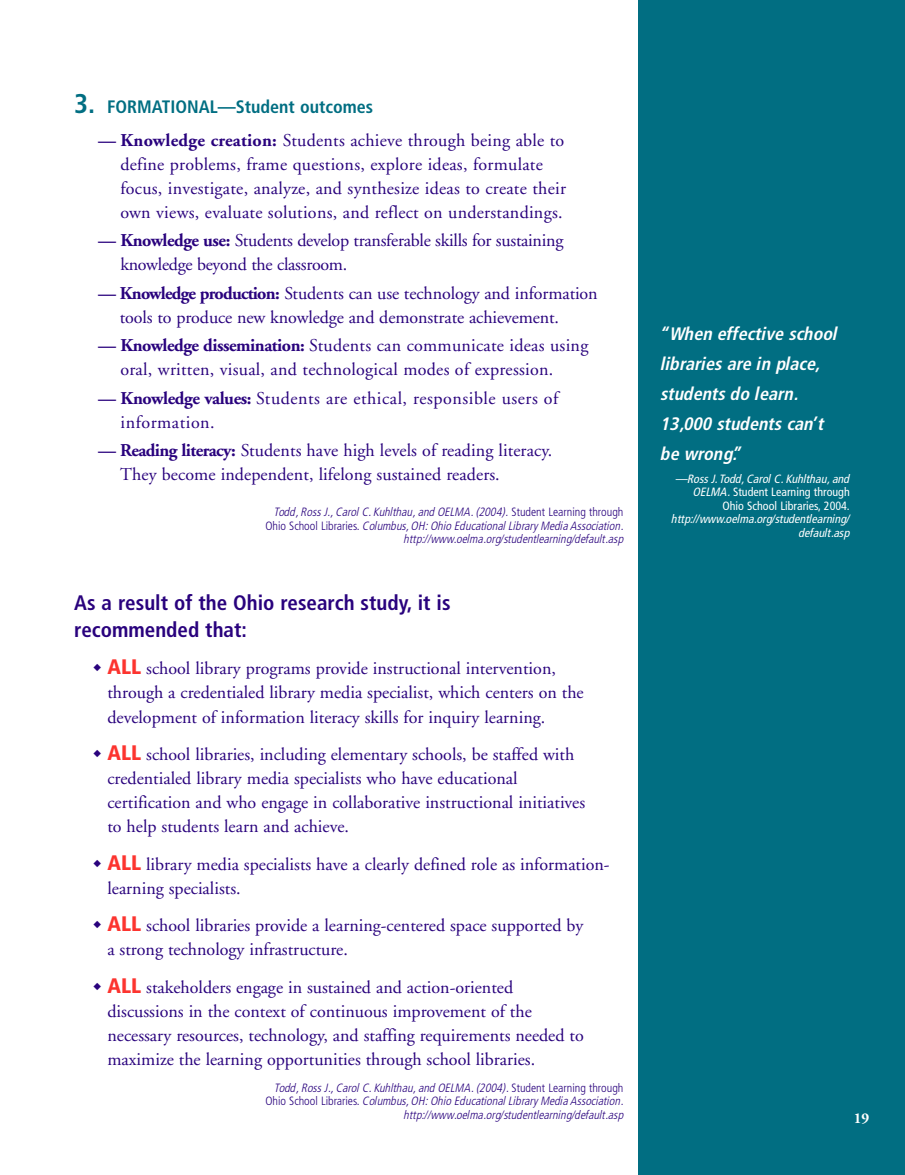
<style>
.page{position:relative;width:905px;height:1175px;background:#fff}
.page>*{position:absolute;margin:0;border:0;box-sizing:border-box;transform-origin:0 0}
.t1{font:700 condensed 21px/27px "Frutiger";color:#29027d}
.t2{font:18px/24px "Adobe Garamond";color:#29027d}
.t3{font:18px/30px "Frutiger Bold Cn Ob";color:#fff}
.t4{font:18px/24px "Adobe Garamond";letter-spacing:.03em;color:#29027d}
.t5{font:700 condensed 18px "Frutiger";color:#016e82}
.t6{font:700 15px "Adobe Garamond";color:#fff}
.t7{font:12px/13.5px "Frutiger Light Cn Ob";color:#29027d;text-align:right}
.t8{font:12px/13.5px "Frutiger Cn Ob";color:#fff;text-align:right}
.t9{font:condensed 12px/13.5px "Frutiger";color:#fff;text-align:right}
.s1{font-size:27px}
.s2{font-weight:700}
.s3{font-family:"Frutiger";font-weight:300;font-stretch:condensed}
.s4{font-family:"Frutiger";font-weight:900;font-stretch:condensed;font-size:21px;color:#fc342f}
.s5{font-family:"Frutiger Cn Ob";font-stretch:normal}
</style>
<div class="page">
<div style="left:638px;top:0;width:267px;height:1174px;background:#016e82"></div>
<p class="t5" style="left:74px;top:99px;width:300px"><span class="s1">3.</span> FORMATIONAL—Student outcomes</p>
<p class="t2" style="left:120px;top:129px;width:447px;text-indent:-22px"><span class="s2">— Knowledge creation:</span> Students achieve through being able to define problems, frame questions, explore ideas, formulate focus, investigate, analyze, and synthesize ideas to create their own views, evaluate solutions, and reflect on understandings.</p>
<p class="t2" style="left:120px;top:230px;width:444px;text-indent:-22px"><span class="s2">— Knowledge use:</span> Students develop transferable skills for sustaining knowledge beyond the classroom.</p>
<p class="t2" style="left:120px;top:282px;width:479px;text-indent:-22px"><span class="s2">— Knowledge production:</span> Students can use technology and information tools to produce new knowledge and demonstrate achievement.</p>
<p class="t2" style="left:120px;top:335px;width:469px;text-indent:-22px"><span class="s2">— Knowledge dissemination:</span> Students can communicate ideas using oral, written, visual, and technological modes of expression.</p>
<p class="t4" style="left:121px;top:387px;width:439px;text-indent:-22px"><span class="s2">— Knowledge values:</span> Students are ethical, responsible users of information.</p>
<p class="t2" style="left:120px;top:440px;width:434px;text-indent:-22px"><span class="s2">— Reading literacy:</span> Students have high levels of reading literacy.<br>They become independent, lifelong sustained readers.</p>
<p class="t7" style="left:265px;top:506px;width:360px">Todd, Ross J., Carol C. Kuhlthau, and OELMA. (2004). <span class="s3">Student Learning through<br>Ohio School Libraries.</span> Columbus, OH: Ohio Educational Library Media Association. http://www.oelma.org/studentlearning/default.asp</p>
<p class="t1" style="left:74px;top:590px;width:378px">As a result of the Ohio research study, it is recommended that:</p>
<p class="t2" style="left:107px;top:658px;width:478px"><span class="s4">ALL</span> school library programs provide instructional intervention, through a credentialed library media specialist, which centers on the development of information literacy skills for inquiry learning.</p>
<p class="t2" style="left:107px;top:743px;width:479px"><span class="s4">ALL</span> school libraries, including elementary schools, be staffed with credentialed library media specialists who have educational certification and who engage in collaborative instructional initiatives to help students learn and achieve.</p>
<p class="t2" style="left:107px;top:853px;width:504px"><span class="s4">ALL</span> library media specialists have a clearly defined role as information&shy;learning specialists.</p>
<p class="t2" style="left:107px;top:914px;width:477px"><span class="s4">ALL</span> school libraries provide a learning-centered space supported by a strong technology infrastructure.</p>
<p class="t2" style="left:107px;top:976px;width:478px"><span class="s4">ALL</span> stakeholders engage in sustained and action-oriented discussions in the context of continuous improvement of the necessary resources, technology, and staffing requirements needed to maximize the learning opportunities through school libraries.</p>
<p class="t7" style="left:265px;top:1081px;width:360px">Todd, Ross J., Carol C. Kuhlthau, and OELMA. (2004). <span class="s3">Student Learning through<br>Ohio School Libraries.</span> Columbus, OH: Ohio Educational Library Media Association. http://www.oelma.org/studentlearning/default.asp</p>
<p class="t3" style="left:661px;top:320px;width:178px">“When effective school libraries are in place, students do learn.<br>13,000 students can’t be wrong.”</p>
<p class="t8" style="left:676px;top:472px;width:176px">—Ross J. Todd, Carol C. Kuhlthau, and</p>
<p class="t9" style="left:693px;top:486px;width:158px"><span class="s5">OELMA.</span> Student Learning through<br>Ohio School Libraries, 2004.</p>
<p class="t8" style="left:672px;top:513px;width:179px">http://www.oelma.org/studentlearning/ default.asp</p>
<p class="t6" style="left:854px;top:1111px;width:17px">19</p>
</div>
